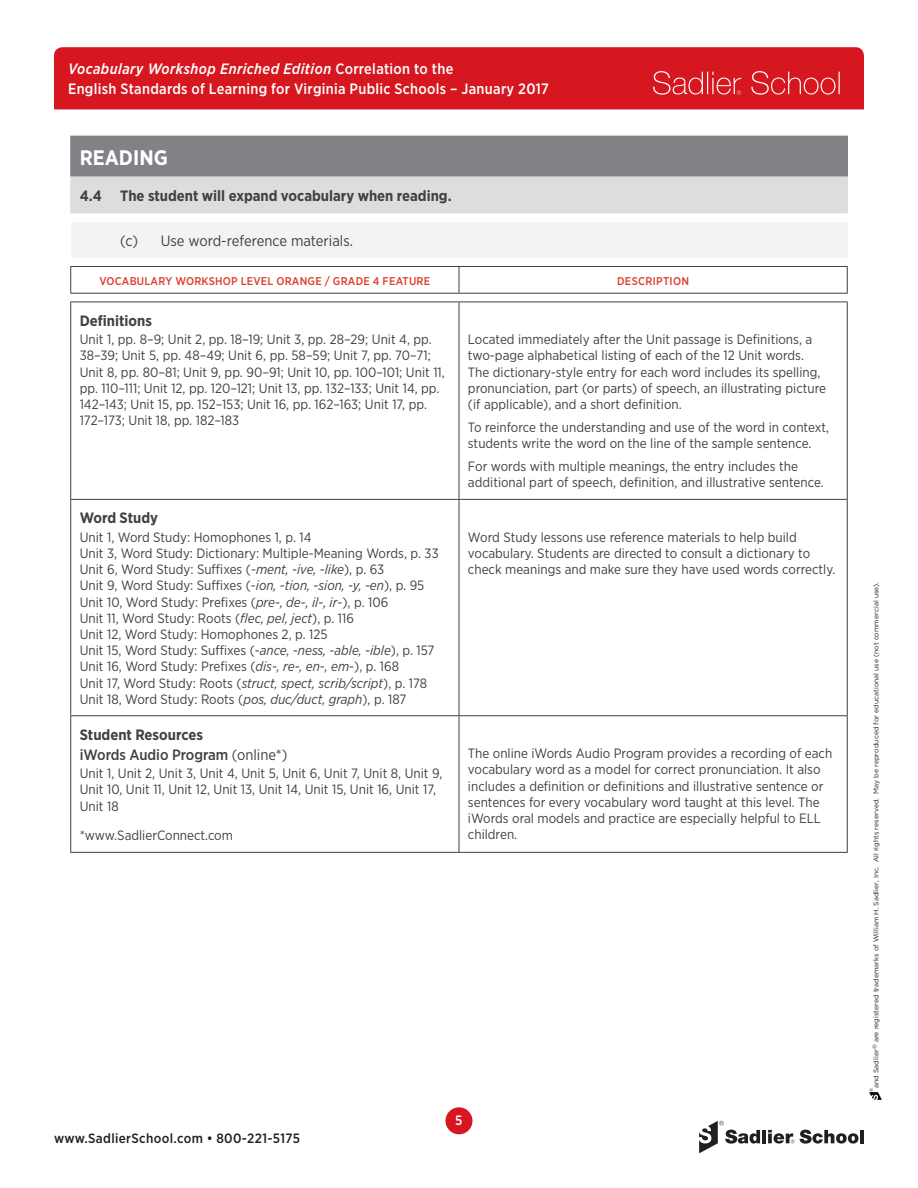
<style>
.page{position:relative;width:918px;height:1188px;background:#fff}
.page>*{position:absolute;margin:0;border:0;box-sizing:border-box;transform-origin:0 0}
.t1{font:700 21px "Gotham Narrow";color:#fff}
.t2{font:500 15px/19.8px "Gotham Narrow";letter-spacing:.02em;color:#fff}
.New_Citations_Header{font:700 15px "Gotham Narrow";color:#414142}
.t3{font:15px "Gotham Narrow";color:#414142}
.New_Citations_Header-2{font:500 15px "Gotham Narrow";color:#414142}
.Citation_body{font:13.5px/16.2px "Gotham Narrow";color:#414142}
.Description_text{font:13.5px/16.2px "Gotham Narrow";color:#414142}
.t4{font:500 13.5px "Gotham Narrow";letter-spacing:.025em;color:#231f20}
.Citation_footnote{font:13.5px "Gotham Narrow";color:#414142}
.t5{font:500 13.5px "Gotham Narrow";color:#fff}
.Table_header{font:500 11.25px "Gotham Narrow";letter-spacing:.02em;color:#dd3c2a}
.t6{font:6.9px "Gotham";color:#231f20}
.t7{font:4.8px "Gotham";color:#231f20}
.s1{font-style:italic}
.s2{font-weight:400}
</style>
<div class="page">
<svg style="left:869px;top:1093px;width:13px;height:7px"></svg>
<svg style="left:699px;top:1121px;width:61px;height:32px"></svg>
<hr style="left:762px;top:1130px;width:4px;height:13px;background:#231f20">
<svg style="left:800px;top:1130px;width:59px;height:14px"></svg>
<hr style="left:860px;top:1130px;width:4px;height:13px;background:#231f20">
<svg style="left:768px;top:1130px;width:26px;height:14px"></svg>
<div style="left:446px;top:1107px;width:27px;height:27px;background:#d7171f;border-radius:50%"></div>
<div style="left:54px;top:47px;width:810px;height:62px;background:#d7171f"></div>
<svg style="left:653px;top:71px;width:88px;height:24px;background:#dd3f45"></svg>
<svg style="left:751px;top:71px;width:89px;height:24px;background:#dc3940"></svg>
<div style="left:71px;top:136px;width:776px;height:41px;background:#808285"></div>
<div style="left:71px;top:177px;width:776px;height:36px;background:#dcdddf"></div>
<hr style="left:70px;top:136px;width:778px;height:1px;background:#808285">
<hr style="left:847px;top:137px;width:1px;height:40px;background:#808285">
<hr style="left:70px;top:137px;width:1px;height:40px;background:#808285">
<hr style="left:70px;top:177px;width:1px;height:36px;background:#dcdddf">
<hr style="left:847px;top:177px;width:1px;height:36px;background:#dcdddf">
<hr style="left:70px;top:213px;width:778px;height:1px;background:#dcdddf">
<div style="left:71px;top:222px;width:776px;height:36px;background:#f2f3f4"></div>
<hr style="left:70px;top:302px;width:389px;height:1px;background:#414142">
<hr style="left:459px;top:302px;width:389px;height:1px;background:#414142">
<hr style="left:70px;top:266px;width:389px;height:1px;background:#414142">
<hr style="left:459px;top:266px;width:389px;height:1px;background:#414142">
<svg style="left:70px;top:267px;width:1px;height:26px"></svg>
<svg style="left:847px;top:267px;width:1px;height:26px"></svg>
<hr style="left:70px;top:293px;width:389px;height:1px;background:#414142">
<hr style="left:459px;top:293px;width:389px;height:1px;background:#414142">
<svg style="left:459px;top:267px;width:1px;height:26px"></svg>
<hr style="left:70px;top:302px;width:1px;height:197px;background:#414142">
<hr style="left:459px;top:302px;width:1px;height:197px;background:#414142">
<hr style="left:847px;top:302px;width:1px;height:197px;background:#414142">
<hr style="left:459px;top:500px;width:1px;height:215px;background:#414142">
<hr style="left:847px;top:500px;width:1px;height:215px;background:#414142">
<hr style="left:70px;top:716px;width:1px;height:136px;background:#414142">
<hr style="left:459px;top:716px;width:1px;height:136px;background:#414142">
<hr style="left:847px;top:716px;width:1px;height:136px;background:#414142">
<hr style="left:70px;top:499px;width:389px;height:1px;background:#414142">
<hr style="left:459px;top:499px;width:389px;height:1px;background:#414142">
<hr style="left:70px;top:715px;width:389px;height:1px;background:#414142">
<hr style="left:459px;top:715px;width:389px;height:1px;background:#414142">
<hr style="left:70px;top:500px;width:1px;height:215px;background:#414142">
<hr style="left:70px;top:852px;width:389px;height:1px;background:#414142">
<hr style="left:459px;top:852px;width:389px;height:1px;background:#414142">
<p class="t2" style="left:68px;top:59px;width:482px"><span class="s1">Vocabulary Workshop Enriched Edition</span> Correlation to the<br>English Standards of Learning for Virginia Public Schools – January 2017</p>
<h1 class="t1" style="left:80px;top:144px;width:90px">READING</h1>
<p class="New_Citations_Header" style="left:80px;top:186px;width:374px">4.4 The student will expand vocabulary when reading.</p>
<p class="t3" style="left:120px;top:231px;width:234px">(c) Use word-reference materials.</p>
<p class="Table_header" style="left:99px;top:273px;width:332px">VOCABULARY WORKSHOP LEVEL ORANGE / GRADE 4 FEATURE</p>
<p class="Table_header" style="left:617px;top:273px;width:74px">DESCRIPTION</p>
<p class="New_Citations_Header" style="left:80px;top:311px;width:74px">Definitions</p>
<p class="Citation_body" style="left:80px;top:331px;width:367px">Unit 1, pp. 8–9; Unit 2, pp. 18–19; Unit 3, pp. 28–29; Unit 4, pp.<br>38–39; Unit 5, pp. 48–49; Unit 6, pp. 58–59; Unit 7, pp. 70–71; Unit 8, pp. 80–81; Unit 9, pp. 90–91; Unit 10, pp. 100–101; Unit 11, pp. 110–111; Unit 12, pp. 120–121; Unit 13, pp. 132–133; Unit 14, pp.<br>142–143; Unit 15, pp. 152–153; Unit 16, pp. 162–163; Unit 17, pp.<br>172–173; Unit 18, pp. 182–183</p>
<p class="Description_text" style="left:468px;top:331px;width:360px">Located immediately after the Unit passage is Definitions, a two-page alphabetical listing of each of the 12 Unit words.<br>The dictionary-style entry for each word includes its spelling, pronunciation, part (or parts) of speech, an illustrating picture (if applicable), and a short definition.</p>
<p class="Description_text" style="left:468px;top:419px;width:363px">To reinforce the understanding and use of the word in context, students write the word on the line of the sample sentence.</p>
<p class="Description_text" style="left:468px;top:458px;width:357px">For words with multiple meanings, the entry includes the additional part of speech, definition, and illustrative sentence.</p>
<p class="New_Citations_Header" style="left:80px;top:508px;width:80px">Word Study</p>
<p class="Citation_body" style="left:80px;top:529px;width:233px">Unit 1, Word Study: Homophones 1, p. 14</p>
<p class="Citation_body" style="left:80px;top:545px;width:361px">Unit 3, Word Study: Dictionary: Multiple-Meaning Words, p. 33</p>
<p class="Citation_body" style="left:80px;top:561px;width:306px">Unit 6, Word Study: Suffixes (-<span class="s1">ment, -ive, -like</span>), p. 63</p>
<p class="Citation_body" style="left:80px;top:577px;width:346px">Unit 9, Word Study: Suffixes (-<span class="s1">ion, -tion, -sion, -y, -en</span>), p. 95</p>
<p class="Citation_body" style="left:80px;top:593px;width:310px">Unit 10, Word Study: Prefixes (<span class="s1">pre-, de-, il-, ir</span>-), p. 106</p>
<p class="Citation_body" style="left:80px;top:610px;width:276px">Unit 11, Word Study: Roots (<span class="s1">flec, pel, ject</span>), p. 116</p>
<p class="Citation_body" style="left:80px;top:626px;width:249px">Unit 12, Word Study: Homophones 2, p. 125</p>
<p class="Citation_body" style="left:80px;top:642px;width:356px">Unit 15, Word Study: Suffixes (-<span class="s1">ance, -ness, -able, -ible</span>), p. 157</p>
<p class="Citation_body" style="left:80px;top:658px;width:321px">Unit 16, Word Study: Prefixes (<span class="s1">dis-, re-, en-, em</span>-), p. 168</p>
<p class="Citation_body" style="left:80px;top:674px;width:349px">Unit 17, Word Study: Roots (<span class="s1">struct, spect, scrib/script</span>), p. 178</p>
<p class="Citation_body" style="left:80px;top:691px;width:328px">Unit 18, Word Study: Roots (<span class="s1">pos, duc/duct, graph</span>), p. 187</p>
<p class="New_Citations_Header" style="left:80px;top:725px;width:125px">Student Resources</p>
<p class="New_Citations_Header-2" style="left:80px;top:745px;width:209px">iWords Audio Program <span class="s2">(online*)</span></p>
<p class="Citation_body" style="left:80px;top:765px;width:364px">Unit 1, Unit 2, Unit 3, Unit 4, Unit 5, Unit 6, Unit 7, Unit 8, Unit 9,<br>Unit 10, Unit 11, Unit 12, Unit 13, Unit 14, Unit 15, Unit 16, Unit 17,<br>Unit 18</p>
<p class="Citation_footnote" style="left:80px;top:827px;width:155px">*www.SadlierConnect.com</p>
<p class="Description_text" style="left:468px;top:529px;width:369px">Word Study lessons use reference materials to help build vocabulary. Students are directed to consult a dictionary to check meanings and make sure they have used words correctly.</p>
<p class="Description_text" style="left:468px;top:745px;width:366px">The online iWords Audio Program provides a recording of each vocabulary word as a model for correct pronunciation. It also includes a definition or definitions and illustrative sentence or sentences for every vocabulary word taught at this level. The iWords oral models and practice are especially helpful to ELL children.</p>
<p class="t4" style="left:54px;top:1129px;width:248px">www.SadlierSchool.com • 800-221-5175</p>
<p class="t5" style="left:455px;top:1112px;width:9px">5</p>
<p class="t6" style="left:872px;top:1088px;width:507px;rotate:-90deg">and Sadlier<sup>®</sup> are registered trademarks of William H. Sadlier, Inc. All rights reserved. May be reproduced for educational use (not commercial use).</p>
<p class="t7" style="left:868px;top:1092px;width:6px;rotate:-90deg">®</p>
</div>
